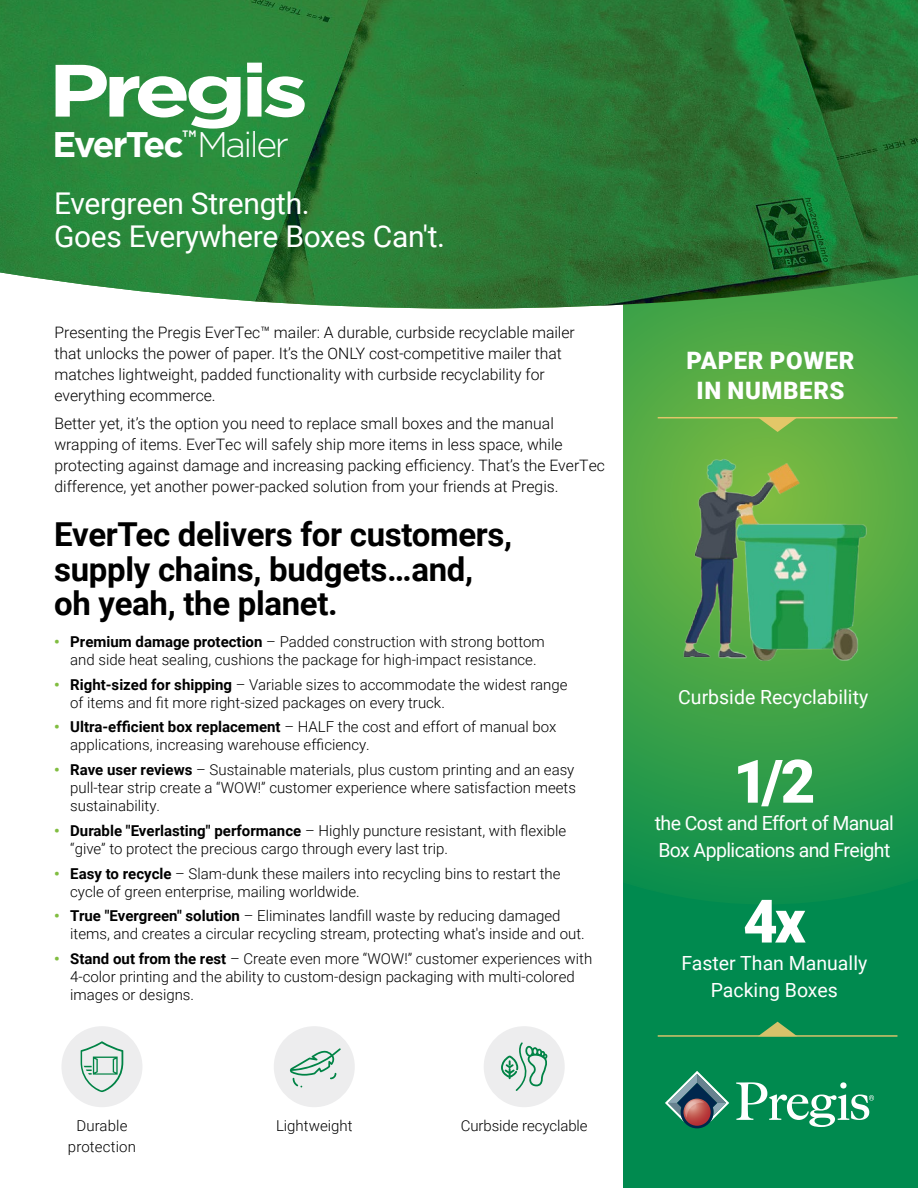
<style>
.page{position:relative;width:918px;height:1188px;background:#fff}
.page>*{position:absolute;margin:0;border:0;box-sizing:border-box;transform-origin:0 0}
.t1{font:900 60px "Roboto";color:#fff}
.t2{font:700 35.7px "Gotham";letter-spacing:-.055em;color:#fff}
.t3{font:700 33px/34.5px "Roboto";letter-spacing:-.01em;color:#000}
.t4{font:30px/33px "Roboto";letter-spacing:-.01em;color:#fff}
.t5{font:900 24px/30px "Roboto";letter-spacing:.025em;color:#fff;text-align:center}
.t6{font:19.5px/27px "Roboto";letter-spacing:-.005em;color:#fff;text-align:center}
.t7{font:19.5px/27px "Roboto";letter-spacing:-.03em;color:#fff}
.t8{font:300 15.75px/21px "Roboto";color:#000}
.t9{font:300 15px/18px "Roboto";color:#000}
.s1{font-weight:300}
.s2{font-weight:900;color:#81bd41}
.s3{font-weight:700}
</style>
<div class="page">
<div style="left:623px;top:227px;width:295px;height:961px;background:#008a4f"></div>
<svg style="left:623px;top:309px;width:295px;height:593px;background:#3fa247"></svg>
<img style="left:0;top:0;width:918px;height:309px">
<div style="left:681px;top:1096px;width:33px;height:32px;background:#00274d;border-radius:50%"></div>
<svg style="left:684px;top:1099px;width:27px;height:27px"></svg>
<svg style="left:665px;top:1071px;width:64px;height:52px"></svg>
<svg style="left:736px;top:1082px;width:138px;height:45px"></svg>
<img style="left:681px;top:458px;width:186px;height:204px">
<hr style="left:658px;top:1035px;width:239px;height:2px;background:#f4ca6e">
<svg style="left:758px;top:1022px;width:39px;height:14px"></svg>
<hr style="left:658px;top:417px;width:239px;height:1px;background:#f4ca6e">
<svg style="left:758px;top:417px;width:39px;height:15px"></svg>
<div style="left:61px;top:1026px;width:81px;height:81px;background:#ededee;border-radius:50%"></div>
<svg style="left:81px;top:1041px;width:42px;height:51px"></svg>
<div style="left:484px;top:1026px;width:81px;height:81px;background:#ededee;border-radius:50%"></div>
<svg style="left:501px;top:1042px;width:47px;height:49px"></svg>
<div style="left:274px;top:1026px;width:81px;height:81px;background:#ededee;border-radius:50%"></div>
<svg style="left:290px;top:1048px;width:51px;height:39px"></svg>
<svg style="left:56px;top:65px;width:185px;height:64px"></svg>
<svg style="left:247px;top:63px;width:58px;height:54px"></svg>
<h2 class="t2" style="left:52px;top:121px;width:238px">EverTec<sup>™</sup><span class="s1">Mailer</span></h2>
<h3 class="t4" style="left:54px;top:186px;width:393px">Evergreen Strength.<br>Goes Everywhere Boxes Can't.</h3>
<p class="t8" style="left:54px;top:322px;width:522px">Presenting the Pregis EverTec™ mailer: A durable, curbside recyclable mailer that unlocks the power of paper. It’s the ONLY cost-competitive mailer that matches lightweight, padded functionality with curbside recyclability for everything ecommerce.</p>
<p class="t8" style="left:54px;top:412px;width:552px">Better yet, it’s the option you need to replace small boxes and the manual wrapping of items. EverTec will safely ship more items in less space, while protecting against damage and increasing packing efficiency. That’s the EverTec difference, yet another power-packed solution from your friends at Pregis.</p>
<h3 class="t3" style="left:54px;top:516px;width:460px">EverTec delivers for customers, supply chains, budgets…and, oh yeah, the planet.</h3>
<p class="t9" style="left:54px;top:632px;width:492px;text-align:center"><span class="s2">•</span> <span class="s3">Premium damage protection</span> – Padded construction with strong bottom and side heat sealing, cushions the package for high-impact resistance.</p>
<p class="t9" style="left:70px;top:675px;width:499px;text-indent:-16px"><span class="s2">•</span> <span class="s3">Right-sized for shipping</span> – Variable sizes to accommodate the widest range of items and fit more right-sized packages on every truck.</p>
<p class="t9" style="left:70px;top:718px;width:488px;text-indent:-16px"><span class="s2">•</span> <span class="s3">Ultra-efficient box replacement</span> – HALF the cost and effort of manual box applications, increasing warehouse efficiency.</p>
<p class="t9" style="left:70px;top:760px;width:507px;text-align:justify;text-indent:-16px"><span class="s2">•</span> <span class="s3">Rave user reviews</span> – Sustainable materials, plus custom printing and an easy pull-tear strip create a “WOW!” customer experience where satisfaction meets sustainability.</p>
<p class="t9" style="left:70px;top:821px;width:497px;text-indent:-16px"><span class="s2">•</span> <span class="s3">Durable "Everlasting" performance</span> – Highly puncture resistant, with flexible “give” to protect the precious cargo through every last trip.</p>
<p class="t9" style="left:70px;top:864px;width:492px;text-indent:-16px"><span class="s2">•</span> <span class="s3">Easy to recycle</span> – Slam-dunk these mailers into recycling bins to restart the cycle of green enterprise, mailing worldwide.</p>
<p class="t9" style="left:70px;top:907px;width:516px;text-indent:-16px"><span class="s2">•</span> <span class="s3">True "Evergreen" solution</span> – Eliminates landfill waste by reducing damaged items, and creates a circular recycling stream, protecting what's inside and out.</p>
<p class="t9" style="left:70px;top:949px;width:524px;text-indent:-16px"><span class="s2">•</span> <span class="s3">Stand out from the rest</span> – Create even more “WOW!” customer experiences with<br>4-color printing and the ability to custom-design packaging with multi-colored images or designs.</p>
<p class="t9" style="left:68px;top:1115px;width:70px;line-height:21px;text-align:center">Durable protection</p>
<p class="t9" style="left:276px;top:1116px;width:78px">Lightweight</p>
<p class="t9" style="left:461px;top:1116px;width:128px">Curbside recyclable</p>
<h3 class="t5" style="left:687px;top:344px;width:169px">PAPER POWER<br>IN NUMBERS</h3>
<h3 class="t6" style="left:678px;top:683px;width:192px">Curbside Recyclability</h3>
<h1 class="t1" style="left:733px;top:739px;width:84px">1/2</h1>
<h3 class="t7" style="left:655px;top:809px;width:241px">the Cost and Effort of Manual<br>Box Applications and Freight</h3>
<h1 class="t1" style="left:743px;top:879px;width:64px">4x</h1>
<h3 class="t6" style="left:681px;top:948px;width:187px">Faster Than Manually<br>Packing Boxes</h3>
</div>
